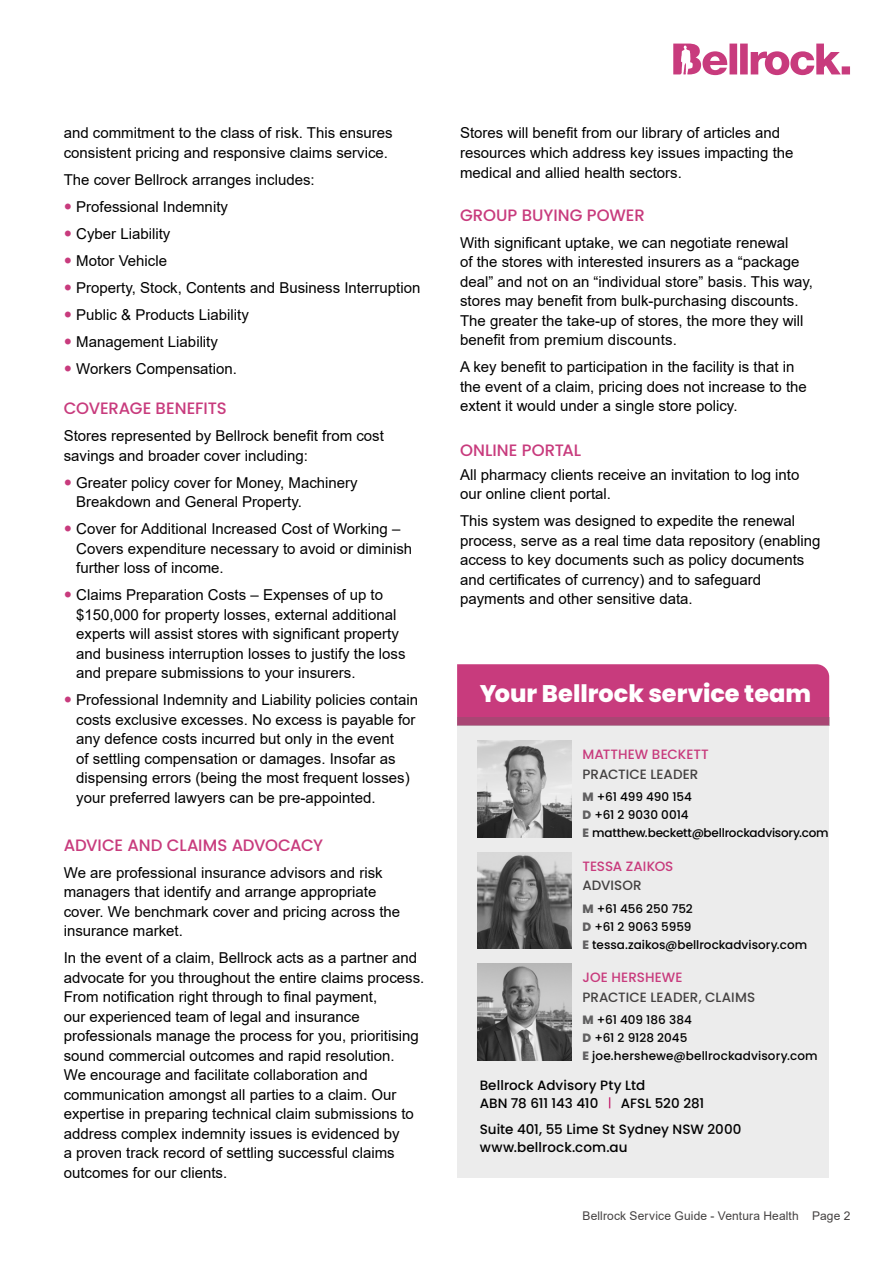
<style>
.page{position:relative;width:893px;height:1263px;background:#fff}
.page>*{position:absolute;margin:0;border:0;box-sizing:border-box;transform-origin:0 0}
.t1{font:800 24px "Poppins";color:#fff}
.t2{font:500 16.5px "Poppins";letter-spacing:-.005em;color:#c83b7d}
.t3{font:15px/19.5px "Arial";color:#000}
.t4{font:500 13.5px/18px "Poppins";letter-spacing:.005em;color:#000}
.t5{font:500 13.5px "Poppins";color:#454242}
.t6{font:500 13.5px "Poppins";color:#c83b7d}
.t7{font:500 12px/18px "Poppins";color:#000}
.t8{font:12px "Arial";letter-spacing:.015em;color:#454242}
.s1{font-weight:800;color:#616061}
</style>
<div class="page">
<svg style="left:673px;top:43px;width:177px;height:32px"></svg>
<div style="left:457px;top:717px;width:372px;height:461px;background:#ececec"></div>
<div style="left:457px;top:664px;width:372px;height:53px;background:#c83b7d"></div>
<div style="left:457px;top:717px;width:372px;height:8px;background:#a94674"></div>
<img style="left:477px;top:964px;width:94px;height:96px">
<img style="left:477px;top:740px;width:94px;height:97px">
<img style="left:477px;top:852px;width:94px;height:97px">
<p class="t3" style="left:64px;top:123px;width:331px">and commitment to the class of risk. This ensures consistent pricing and responsive claims service.</p>
<p class="t3" style="left:76px;top:166px;width:346px;line-height:27px;text-indent:-12px">The cover Bellrock arranges includes:<br>Professional Indemnity<br>Cyber Liability<br>Motor Vehicle<br>Property, Stock, Contents and Business Interruption<br>Public &amp; Products Liability<br>Management Liability<br>Workers Compensation.</p>
<p class="t2" style="left:64px;top:399px;width:164px">COVERAGE BENEFITS</p>
<p class="t3" style="left:64px;top:426px;width:322px">Stores represented by Bellrock benefit from cost savings and broader cover including:</p>
<p class="t3" style="left:76px;top:473px;width:283px">Greater policy cover for Money, Machinery<br>Breakdown and General Property.</p>
<p class="t3" style="left:76px;top:519px;width:337px">Cover for Additional Increased Cost of Working –<br>Covers expenditure necessary to avoid or diminish further loss of income.</p>
<p class="t3" style="left:76px;top:585px;width:331px">Claims Preparation Costs – Expenses of up to $150,000 for property losses, external additional experts will assist stores with significant property and business interruption losses to justify the loss and prepare submissions to your insurers.</p>
<p class="t3" style="left:76px;top:690px;width:343px">Professional Indemnity and Liability policies contain costs exclusive excesses. No excess is payable for any defence costs incurred but only in the event<br>of settling compensation or damages. Insofar as dispensing errors (being the most frequent losses) your preferred lawyers can be pre-appointed.</p>
<p class="t2" style="left:64px;top:835px;width:261px">ADVICE AND CLAIMS ADVOCACY</p>
<p class="t3" style="left:64px;top:862px;width:338px">We are professional insurance advisors and risk managers that identify and arrange appropriate cover. We benchmark cover and pricing across the insurance market.</p>
<p class="t3" style="left:64px;top:948px;width:362px">In the event of a claim, Bellrock acts as a partner and advocate for you throughout the entire claims process.<br>From notification right through to final payment,<br>our experienced team of legal and insurance professionals manage the process for you, prioritising sound commercial outcomes and rapid resolution.<br>We encourage and facilitate collaboration and communication amongst all parties to a claim. Our expertise in preparing technical claim submissions to address complex indemnity issues is evidenced by<br>a proven track record of settling successful claims outcomes for our clients.</p>
<p class="t3" style="left:460px;top:123px;width:335px">Stores will benefit from our library of articles and resources which address key issues impacting the medical and allied health sectors.</p>
<p class="t2" style="left:460px;top:205px;width:186px">GROUP BUYING POWER</p>
<p class="t3" style="left:460px;top:233px;width:354px">With significant uptake, we can negotiate renewal<br>of the stores with interested insurers as a “package deal” and not on an “individual store” basis. This way, stores may benefit from bulk-purchasing discounts.<br>The greater the take-up of stores, the more they will benefit from premium discounts.</p>
<p class="t3" style="left:460px;top:357px;width:348px">A key benefit to participation in the facility is that in the event of a claim, pricing does not increase to the extent it would under a single store policy.</p>
<p class="t2" style="left:460px;top:440px;width:123px">ONLINE PORTAL</p>
<p class="t3" style="left:460px;top:464px;width:341px">All pharmacy clients receive an invitation to log into our online client portal.</p>
<p class="t3" style="left:460px;top:511px;width:362px">This system was designed to expedite the renewal process, serve as a real time data repository (enabling access to key documents such as policy documents and certificates of currency) and to safeguard payments and other sensitive data.</p>
<h1 class="t1" style="left:480px;top:679px;width:333px">Your Bellrock service team</h1>
<p class="t6" style="left:582px;top:746px;width:128px">MATTHEW BECKETT</p>
<p class="t5" style="left:582px;top:766px;width:117px">PRACTICE LEADER</p>
<p class="t7" style="left:582px;top:788px;width:248px"><span class="s1">M</span> +61 499 490 154<br><span class="s1">D</span> +61 2 9030 0014<br><span class="s1">E</span> matthew.beckett@bellrockadvisory.com</p>
<p class="t6" style="left:582px;top:858px;width:92px">TESSA ZAIKOS</p>
<p class="t5" style="left:582px;top:878px;width:61px">ADVISOR</p>
<p class="t7" style="left:582px;top:899px;width:226px"><span class="s1">M</span> +61 456 250 752<br><span class="s1">D</span> +61 2 9063 5959<br><span class="s1">E</span> tessa.zaikos@bellrockadvisory.com</p>
<p class="t6" style="left:582px;top:970px;width:101px">JOE HERSHEWE</p>
<p class="t5" style="left:582px;top:989px;width:174px">PRACTICE LEADER, CLAIMS</p>
<p class="t7" style="left:582px;top:1011px;width:237px"><span class="s1">M</span> +61 409 186 384<br><span class="s1">D</span> +61 2 9128 2045<br><span class="s1">E</span> joe.hershewe@bellrockadvisory.com</p>
<p class="t4" style="left:480px;top:1077px;width:167px">Bellrock Advisory Pty Ltd<br>ABN 78 611 143 410</p>
<p class="t4" style="left:480px;top:1091px;width:263px;line-height:26px;text-indent:141px">AFSL 520 281<br>Suite 401, 55 Lime St Sydney NSW 2000</p>
<p class="t4" style="left:480px;top:1139px;width:149px">www.bellrock.com.au</p>
<p class="t8" style="left:582px;top:1208px;width:269px">Bellrock Service Guide - Ventura Health Page 2</p>
</div>
